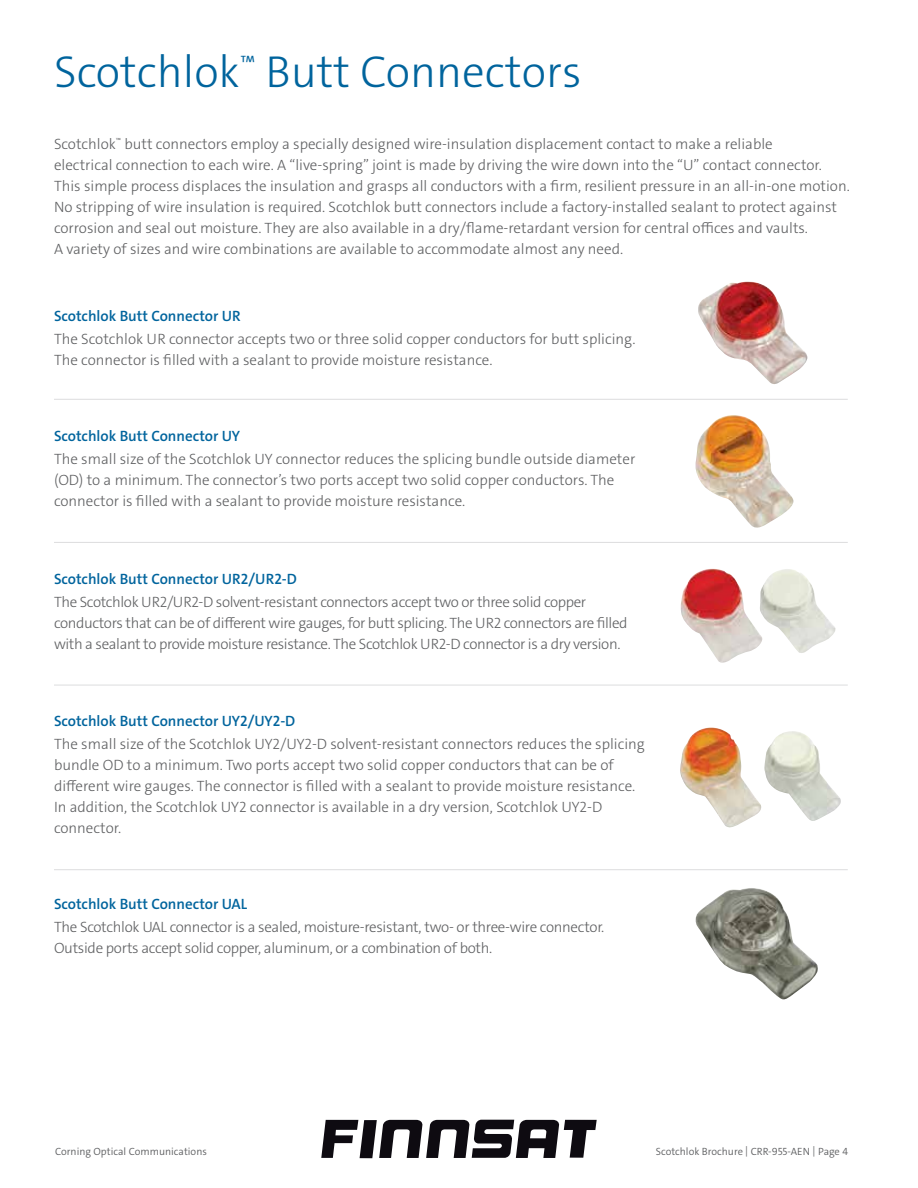
<style>
.page{position:relative;width:918px;height:1188px;background:#fff}
.page>*{position:absolute;margin:0;border:0;box-sizing:border-box;transform-origin:0 0}
.t1{font:300 45px "The Sans E4 s";color:#00649d}
.t2{font:300 15px/21px "The Sans E4 s";color:#5f6062}
.t3{font:300 15px/21px "The Sans E4 s";letter-spacing:-.025em;color:#5f6062}
.t4{font:300 15px/21px "The Sans E4 s";letter-spacing:-.02em;color:#5f6062}
.t5{font:600 15px "The Sans E4 s";color:#00649d}
.t6{font:300 10.5px "The Sans C4 s";color:#5f6062}
</style>
<div class="page">
<img style="left:698px;top:282px;width:110px;height:102px">
<img style="left:695px;top:415px;width:99px;height:113px">
<img style="left:696px;top:888px;width:122px;height:112px">
<img style="left:680px;top:569px;width:79px;height:94px">
<img style="left:680px;top:728px;width:82px;height:100px">
<img style="left:759px;top:569px;width:77px;height:84px">
<img style="left:764px;top:731px;width:77px;height:90px">
<hr style="left:54px;top:399px;width:794px;height:1px;background:#dcddde">
<hr style="left:54px;top:542px;width:794px;height:1px;background:#dcddde">
<hr style="left:54px;top:685px;width:794px;height:1px;background:#dcddde">
<hr style="left:54px;top:869px;width:794px;height:1px;background:#dcddde">
<svg style="left:321px;top:1120px;width:276px;height:38px"></svg>
<h1 class="t1" style="left:54px;top:43px;width:529px">Scotchlok<sup>™</sup> Butt Connectors</h1>
<p class="t2" style="left:54px;top:133px;width:797px">Scotchlok<sup>™</sup> butt connectors employ a specially designed wire-insulation displacement contact to make a reliable<br>electrical connection to each wire. A “live-spring” joint is made by driving the wire down into the “U” contact connector.<br>This simple process displaces the insulation and grasps all conductors with a firm, resilient pressure in an all-in-one motion.<br>No stripping of wire insulation is required. Scotchlok butt connectors include a factory-installed sealant to protect against corrosion and seal out moisture. They are also available in a dry/flame-retardant version for central offices and vaults.<br>A variety of sizes and wire combinations are available to accommodate almost any need.</p>
<p class="t5" style="left:54px;top:306px;width:188px">Scotchlok Butt Connector UR</p>
<p class="t2" style="left:54px;top:329px;width:583px">The Scotchlok UR connector accepts two or three solid copper conductors for butt splicing.<br>The connector is filled with a sealant to provide moisture resistance.</p>
<p class="t5" style="left:54px;top:426px;width:188px">Scotchlok Butt Connector UY</p>
<p class="t2" style="left:54px;top:448px;width:583px">The small size of the Scotchlok UY connector reduces the splicing bundle outside diameter (OD) to a minimum. The connector’s two ports accept two solid copper conductors. The connector is filled with a sealant to provide moisture resistance.</p>
<p class="t5" style="left:54px;top:569px;width:245px">Scotchlok Butt Connector UR2/UR2-D</p>
<p class="t3" style="left:54px;top:592px;width:575px">The Scotchlok UR2/UR2-D solvent-resistant connectors accept two or three solid copper conductors that can be of different wire gauges, for butt splicing. The UR2 connectors are filled with a sealant to provide moisture resistance. The Scotchlok UR2-D connector is a dry version.</p>
<p class="t5" style="left:54px;top:711px;width:243px">Scotchlok Butt Connector UY2/UY2-D</p>
<p class="t2" style="left:54px;top:733px;width:592px">The small size of the Scotchlok UY2/UY2-D solvent-resistant connectors reduces the splicing bundle OD to a minimum. Two ports accept two solid copper conductors that can be of different wire gauges. The connector is filled with a sealant to provide moisture resistance.<br>In addition, the Scotchlok UY2 connector is available in a dry version, Scotchlok UY2-D connector.</p>
<p class="t5" style="left:54px;top:895px;width:195px">Scotchlok Butt Connector UAL</p>
<p class="t4" style="left:54px;top:917px;width:552px">The Scotchlok UAL connector is a sealed, moisture-resistant, two- or three-wire connector.<br>Outside ports accept solid copper, aluminum, or a combination of both.</p>
<p class="t6" style="left:55px;top:1145px;width:153px">Corning Optical Communications</p>
<p class="t6" style="left:656px;top:1145px;width:194px">Scotchlok Brochure | CRR-955-AEN | Page 4</p>
</div>
